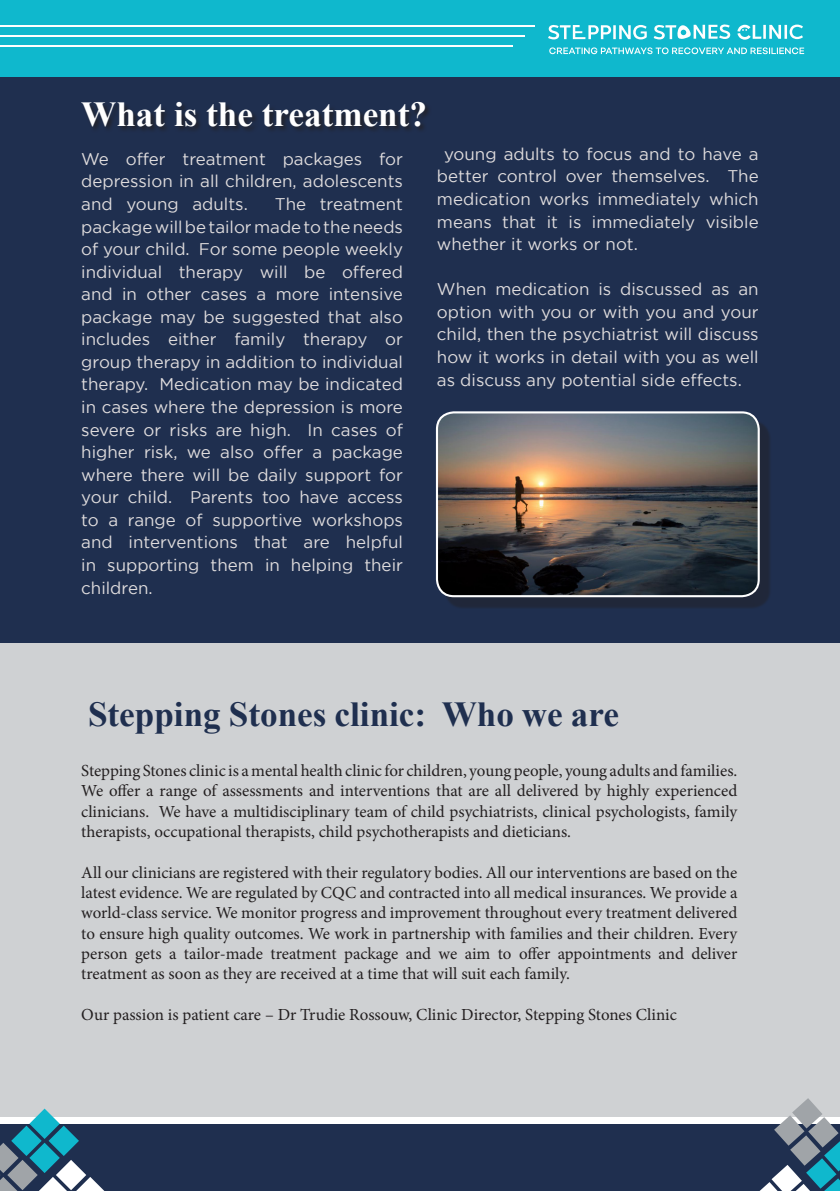
<style>
.page{position:relative;width:840px;height:1191px;background:#fff}
.page>*{position:absolute;margin:0;border:0;box-sizing:border-box;transform-origin:0 0}
.t1{font:700 35.2px "Times New Roman";color:#1f2f4f}
.t2{font:700 35.2px "Times New Roman";color:#fff}
.t3{font:17px/22.6px "Gotham";color:#dfdcdd;text-align:justify}
.t4{font:17px/20.2px "Minion Pro";color:#231f20;text-align:justify}
</style>
<div class="page">
<div style="left:0;top:531px;width:839px;height:660px;background:#cfd1d3"></div>
<div style="left:0;top:0;width:839px;height:643px;background:#1f2f4f"></div>
<div style="left:0;top:0;width:839px;height:76px;background:#0fb8cd"></div>
<hr style="left:0;top:25px;width:534px;height:2px;background:#fff">
<hr style="left:0;top:35px;width:524px;height:2px;background:#fff">
<hr style="left:0;top:45px;width:512px;height:2px;background:#fff">
<div style="left:0;top:1117px;width:839px;height:70px;background:#fff"></div>
<div style="left:0;top:1124px;width:839px;height:67px;background:#1f2f4f"></div>
<div style="left:80px;top:102px;width:351px;height:31px;background:#231f20;opacity:.75"></div>
<div style="left:444px;top:419px;width:327px;height:190px;background:#231f20;opacity:.45"></div>
<img style="left:438px;top:412px;width:320px;height:184px">
<div style="left:435px;top:411px;width:324px;height:186px;border:2px solid #fff;border-radius:17px"></div>
<svg style="left:549px;top:47px;width:254px;height:7px"></svg>
<svg style="left:548px;top:24px;width:98px;height:15px"></svg>
<svg style="left:737px;top:25px;width:65px;height:15px"></svg>
<svg style="left:653px;top:24px;width:76px;height:15px"></svg>
<svg style="left:759px;top:1098px;width:80px;height:93px"></svg>
<svg style="left:0;top:1108px;width:104px;height:83px"></svg>
<p class="t2" style="left:81px;top:90px;width:347px">What is the treatment?</p>
<p class="t3" style="left:81px;top:147px;width:323px">We offer treatment packages for depression in all children, adolescents and young adults.</p>
<p class="t3" style="left:81px;top:192px;width:323px;text-indent:193px">The treatment package will be tailor made to the needs of your child. For some people weekly individual therapy will be offered and in other cases a more intensive package may be suggested that also includes either family therapy or group therapy in addition to individual therapy. Medication may be indicated in cases where the depression is more severe or risks are high. In cases of higher risk, we also offer a package where there will be daily support for your child. Parents too have access to a range of supportive workshops and interventions that are helpful in supporting them in helping their children.</p>
<p class="t3" style="left:436px;top:142px;width:323px;text-indent:7px">young adults to focus and to have a better control over themselves. The medication works immediately which means that it is immediately visible whether it works or not.</p>
<p class="t3" style="left:436px;top:278px;width:323px">When medication is discussed as an option with you or with you and your child, then the psychiatrist will discuss how it works in detail with you as well as discuss any potential side effects.</p>
<p class="t1" style="left:88px;top:690px;width:532px">Stepping Stones clinic: Who we are</p>
<p class="t4" style="left:81px;top:760px;width:657px">Stepping Stones clinic is a mental health clinic for children, young people, young adults and families.<br>We offer a range of assessments and interventions that are all delivered by highly experienced clinicians. We have a multidisciplinary team of child psychiatrists, clinical psychologists, family therapists, occupational therapists, child psychotherapists and dieticians.</p>
<p class="t4" style="left:81px;top:862px;width:657px">All our clinicians are registered with their regulatory bodies. All our interventions are based on the latest evidence. We are regulated by CQC and contracted into all medical insurances. We provide a world-class service. We monitor progress and improvement throughout every treatment delivered to ensure high quality outcomes. We work in partnership with families and their children. Every person gets a tailor-made treatment package and we aim to offer appointments and deliver treatment as soon as they are received at a time that will suit each family.</p>
<p class="t4" style="left:81px;top:1004px;width:597px">Our passion is patient care – Dr Trudie Rossouw, Clinic Director, Stepping Stones Clinic</p>
</div>
